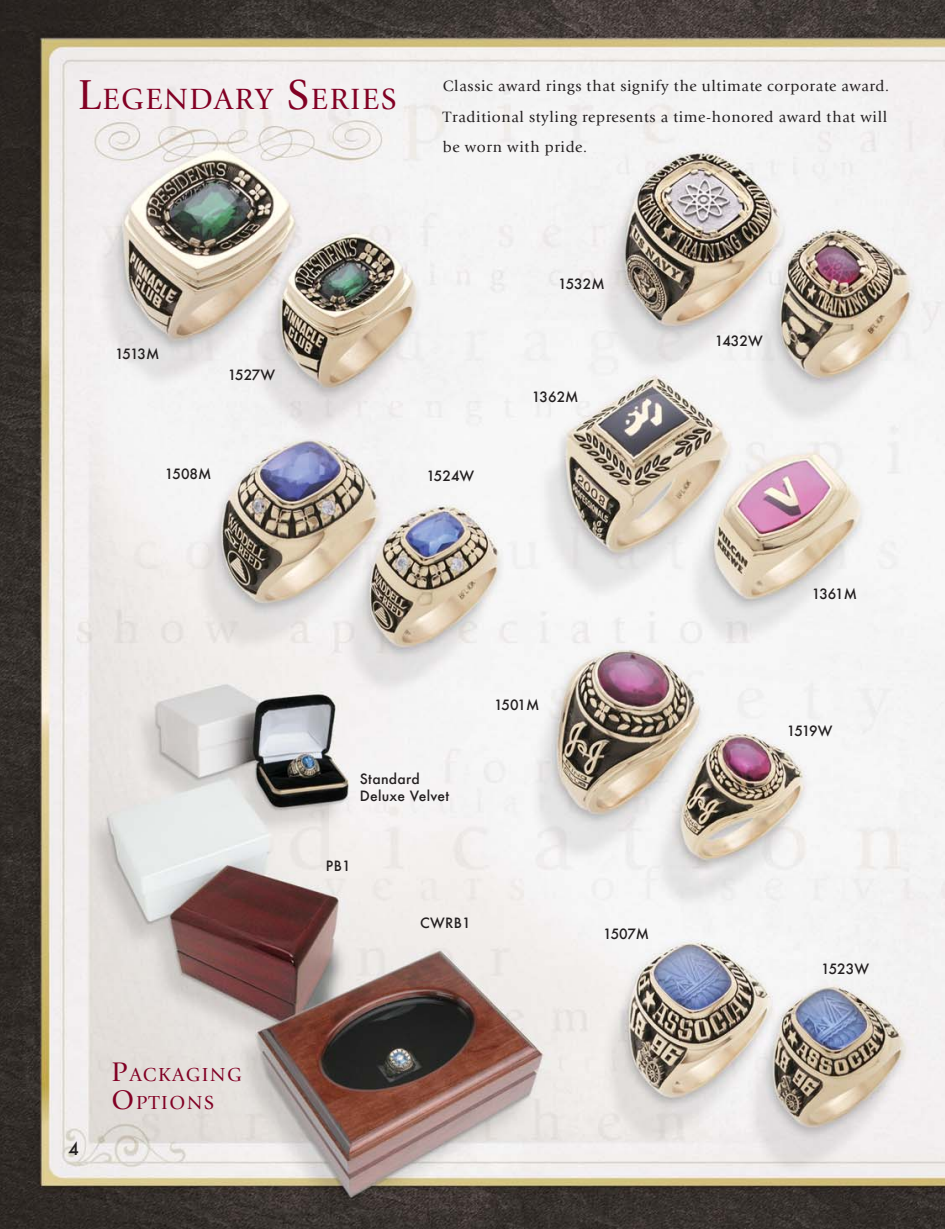
<style>
.page{position:relative;width:945px;height:1229px;background:#fff}
.page>*{position:absolute;margin:0;border:0;box-sizing:border-box;transform-origin:0 0}
.t1{font:30.28px "Giovanni ITC";letter-spacing:.055em;color:#820024}
.t2{font:19.43px/27.8px "Giovanni ITC";letter-spacing:.085em;color:#820024}
.t3{font:500 16.97px "Futura";color:#231f20}
.t4{font:15.4px/30.8px "Giovanni ITC";letter-spacing:.04em;color:#231f20;text-align:justify}
.t5{font:500 13.83px "Futura";color:#231f20}
.t6{font:500 13.83px/16.6px "Futura";letter-spacing:.02em;color:#231f20}
.s1{font-size:43.23px}
.s2{font-size:27.82px}
</style>
<div class="page">
<img style="left:0;top:0;width:945px;height:1228px">
<h1 class="t1" style="left:78px;top:86px;width:320px"><span class="s1">L</span>EGENDARY <span class="s1">S</span>ERIES</h1>
<p class="t4" style="left:443px;top:72px;width:447px">Classic award rings that signify the ultimate corporate award.<br>Traditional styling represents a time-honored award that will be worn with pride.</p>
<p class="t5" style="left:115px;top:344px;width:46px">1513M</p>
<p class="t5" style="left:228px;top:366px;width:49px">1527W</p>
<p class="t5" style="left:558px;top:275px;width:48px">1532M</p>
<p class="t5" style="left:532px;top:388px;width:48px">1362M</p>
<p class="t5" style="left:715px;top:331px;width:49px">1432W</p>
<p class="t5" style="left:165px;top:464px;width:48px">1508M</p>
<p class="t5" style="left:427px;top:466px;width:49px">1524W</p>
<p class="t3" style="left:68px;top:1137px;width:12px">4</p>
<p class="t2" style="left:112px;top:1062px;width:132px"><span class="s2">P</span>ACKAGING<br><span class="s2">O</span>PTIONS</p>
<p class="t6" style="left:360px;top:770px;width:91px">Standard<br>Deluxe Velvet</p>
<p class="t5" style="left:326px;top:856px;width:26px">PB1</p>
<p class="t5" style="left:420px;top:913px;width:52px">CWRB1</p>
<p class="t5" style="left:494px;top:696px;width:47px">1501M</p>
<p class="t5" style="left:603px;top:924px;width:48px">1507M</p>
<p class="t5" style="left:812px;top:585px;width:47px">1361M</p>
<p class="t5" style="left:787px;top:721px;width:47px">1519W</p>
<p class="t5" style="left:821px;top:959px;width:49px">1523W</p>
</div>
